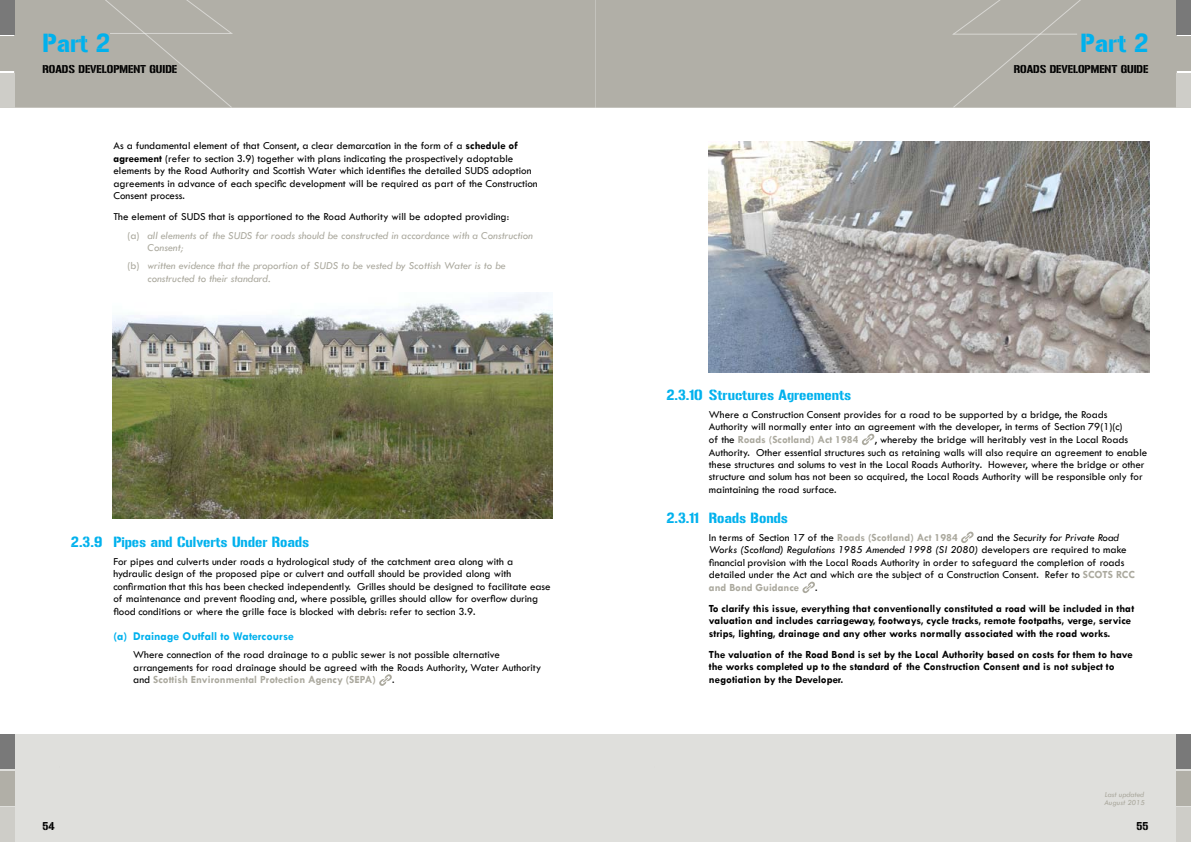
<style>
.page{position:relative;width:1191px;height:842px;background:#fff}
.page>*{position:absolute;margin:0;border:0;box-sizing:border-box;transform-origin:0 0}
.t1{font:23px "Gunplay";color:#00b1ed}
.t2{font:13px "Gunplay";color:#00b1ed}
.t3{font:700 12px "Tw Cen";color:#00b1ed}
.t4{font:11px/12.5px "Tw Cen";color:#000}
.t5{font:700 11px/12.5px "Tw Cen";color:#000}
.t6{font:italic 11px/18.2px "Tw Cen";color:#aba99e}
.t7{font:10px "Gunplay";color:#000}
.t8{font:italic 8px/8px "Tw Cen";color:#aba99e}
.s1{font-weight:700}
.s2{font-style:normal;color:#000}
.s3{font-style:normal}
.s4{font-weight:700;color:#aba99e}
.s5{font-style:italic}
</style>
<div class="page">
<div style="left:595px;top:0;width:581px;height:108px;background:#b1afa7"></div>
<div style="left:950px;top:0;width:132px;height:108px;background:#b1afa7"></div>
<div style="left:1176px;top:0;width:15px;height:34px;background:#797979"></div>
<div style="left:1174px;top:37px;width:17px;height:34px;background:#b1afa7"></div>
<div style="left:1176px;top:74px;width:15px;height:34px;background:#cecdc8"></div>
<div style="left:14px;top:0;width:581px;height:108px;background:#b1afa7"></div>
<div style="left:102px;top:0;width:133px;height:108px;background:#b1afa7"></div>
<div style="left:0;top:0;width:14px;height:34px;background:#797979"></div>
<div style="left:0;top:37px;width:17px;height:34px;background:#b1afa7"></div>
<div style="left:0;top:74px;width:14px;height:34px;background:#cecdc8"></div>
<div style="left:595px;top:734px;width:596px;height:108px;background:#dfdfdc"></div>
<div style="left:1176px;top:734px;width:15px;height:34px;background:#797979"></div>
<div style="left:1176px;top:771px;width:15px;height:34px;background:#b1afa7"></div>
<div style="left:1176px;top:808px;width:15px;height:34px;background:#cecdc8"></div>
<div style="left:0;top:734px;width:595px;height:108px;background:#dfdfdc"></div>
<div style="left:0;top:734px;width:14px;height:34px;background:#797979"></div>
<div style="left:0;top:771px;width:14px;height:34px;background:#b1afa7"></div>
<div style="left:0;top:808px;width:14px;height:34px;background:#cecdc8"></div>
<img style="left:112px;top:293px;width:441px;height:226px">
<svg style="left:862px;top:433px;width:12px;height:12px"></svg>
<svg style="left:961px;top:531px;width:13px;height:12px"></svg>
<svg style="left:802px;top:581px;width:13px;height:12px"></svg>
<svg style="left:379px;top:674px;width:13px;height:12px"></svg>
<img style="left:708px;top:142px;width:441px;height:230px">
<h1 class="t1" style="left:43px;top:30px;width:69px">Part 2</h1>
<p class="t7" style="left:43px;top:63px;width:136px">ROADS DEVELOPMENT GUIDE</p>
<p class="t4" style="left:113px;top:140px;width:426px">As a fundamental element of that Consent, a clear demarcation in the form of a <span class="s1">schedule of agreement</span> (refer to section 3.9) together with plans indicating the prospectively adoptable elements by the Road Authority and Scottish Water which identifies the detailed SUDS adoption agreements in advance of each specific development will be required as part of the Construction Consent process.</p>
<p class="t6" style="left:128px;top:208px;width:407px;text-indent:-14px"><span class="s2">The element of SUDS that is apportioned to the Road Authority will be adopted providing:<br></span><span class="s3">(a)</span> all elements of the SUDS for roads should be constructed in accordance with a Construction</p>
<p class="t6" style="left:128px;top:238px;width:380px;text-indent:20px">Consent;<br><span class="s3">(b)</span> written evidence that the proportion of SUDS to be vested by Scottish Water is to be</p>
<p class="t6" style="left:147px;top:269px;width:124px">constructed to their standard.</p>
<p class="t2" style="left:71px;top:534px;width:240px">2.3.9 Pipes and Culverts Under Roads</p>
<p class="t4" style="left:113px;top:555px;width:439px">For pipes and culverts under roads a hydrological study of the catchment area along with a hydraulic design of the proposed pipe or culvert and outfall should be provided along with confirmation that this has been checked independently. Grilles should be designed to facilitate ease of maintenance and prevent flooding and, where possible, grilles should allow for overflow during flood conditions or where the grille face is blocked with debris: refer to section 3.9.</p>
<p class="t3" style="left:113px;top:629px;width:182px">(a) Drainage Outfall to Watercourse</p>
<p class="t4" style="left:133px;top:648px;width:410px">Where connection of the road drainage to a public sewer is not possible alternative arrangements for road drainage should be agreed with the Roads Authority, Water Authority and <span class="s4">Scottish Environmental Protection Agency (SEPA)</span></p>
<p class="t4" style="left:392px;top:673px;width:4px">.</p>
<h1 class="t1" style="left:1080px;top:30px;width:69px">Part 2</h1>
<p class="t7" style="left:1013px;top:63px;width:136px">ROADS DEVELOPMENT GUIDE</p>
<p class="t2" style="left:666px;top:387px;width:186px">2.3.10 Structures Agreements</p>
<p class="t4" style="left:709px;top:408px;width:415px">Where a Construction Consent provides for a road to be supported by a bridge, the Roads<br>Authority will normally enter into an agreement with the developer, in terms of Section 79(1)(c) of the <span class="s4">Roads (Scotland) Act 1984</span></p>
<p class="t4" style="left:709px;top:433px;width:440px;text-indent:166px">, whereby the bridge will heritably vest in the Local Roads Authority. Other essential structures such as retaining walls will also require an agreement to enable these structures and solums to vest in the Local Roads Authority. However, where the bridge or other structure and solum has not been so acquired, the Local Roads Authority will be responsible only for maintaining the road surface.</p>
<p class="t2" style="left:666px;top:510px;width:123px">2.3.11 Roads Bonds</p>
<p class="t4" style="left:709px;top:531px;width:250px">In terms of Section 17 of the <span class="s4">Roads (Scotland) Act 1984</span></p>
<p class="t4" style="left:709px;top:531px;width:427px;text-indent:268px">and the <span class="s5">Security for Private Road Works (Scotland) Regulations 1985 Amended 1998 (SI 2080)</span> developers are required to make financial provision with the Local Roads Authority in order to safeguard the completion of roads detailed under the Act and which are the subject of a Construction Consent. Refer to <span class="s4">SCOTS RCC and Bond Guidance</span></p>
<p class="t4" style="left:815px;top:581px;width:4px">.</p>
<p class="t5" style="left:709px;top:602px;width:427px">To clarify this issue, everything that conventionally constituted a road will be included in that valuation and includes carriageway, footways, cycle tracks, remote footpaths, verge, service strips, lighting, drainage and any other works normally associated with the road works.</p>
<p class="t5" style="left:709px;top:648px;width:425px">The valuation of the Road Bond is set by the Local Authority based on costs for them to have the works completed up to the standard of the Construction Consent and is not subject to negotiation by the Developer.</p>
<p class="t8" style="left:1104px;top:790px;width:42px">Last updated<br>August 2015</p>
<p class="t7" style="left:43px;top:820px;width:14px">54</p>
<p class="t7" style="left:1136px;top:820px;width:13px">55</p>
</div>
